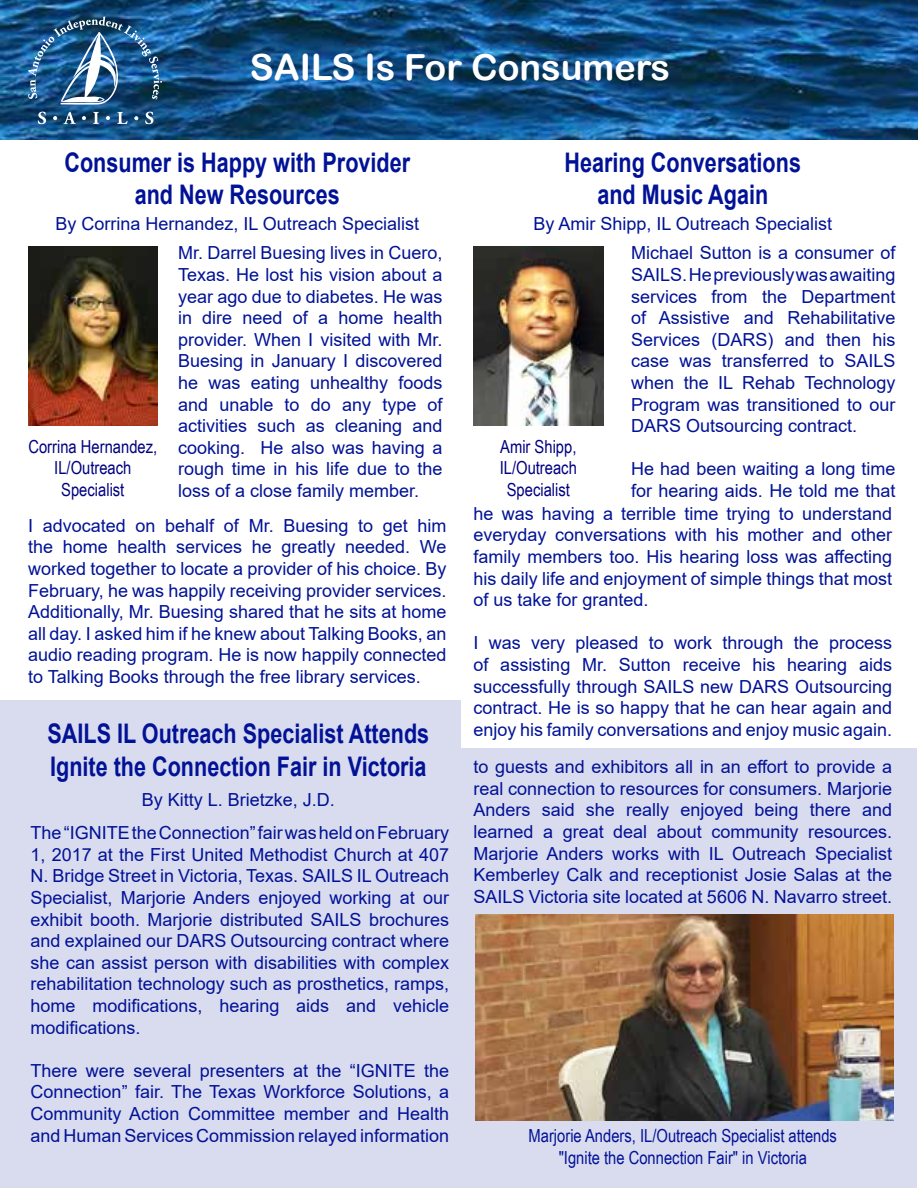
<style>
.page{position:relative;width:918px;height:1188px;background:#fff}
.page>*{position:absolute;margin:0;border:0;box-sizing:border-box;transform-origin:0 0}
.t1{font:36px "Arial Rounded MT Bold";color:#fff}
.t2{font:700 27px/32.4px "Arial";color:#011296;text-align:center;scale:.8 1}
.t3{font:18px/21.6px "Arial";color:#011296;text-align:justify}
.t4{font:18px/21.6px "Arial Narrow";color:#011296;text-align:center}
.t5{font:18px/21.6px "Arial Narrow";color:#000080;text-align:center}
</style>
<div class="page">
<img style="left:0;top:0;width:918px;height:140px">
<img style="left:28px;top:16px;width:134px;height:89px">
<svg style="left:38px;top:112px;width:8px;height:12px"></svg>
<svg style="left:63px;top:112px;width:13px;height:12px"></svg>
<svg style="left:93px;top:112px;width:6px;height:12px"></svg>
<svg style="left:117px;top:112px;width:11px;height:12px"></svg>
<svg style="left:145px;top:112px;width:8px;height:12px"></svg>
<svg style="left:53px;top:116px;width:4px;height:4px"></svg>
<svg style="left:82px;top:116px;width:4px;height:4px"></svg>
<svg style="left:106px;top:116px;width:4px;height:4px"></svg>
<svg style="left:134px;top:116px;width:4px;height:4px"></svg>
<div style="left:417px;top:749px;width:500px;height:439px;background:#d9dbef"></div>
<div style="left:0;top:701px;width:460px;height:487px;background:#d9dbef"></div>
<img style="left:28px;top:246px;width:130px;height:179px">
<img style="left:474px;top:246px;width:129px;height:179px">
<img style="left:475px;top:915px;width:419px;height:205px">
<h1 class="t1" style="left:250px;top:46px;width:422px">SAILS Is For Consumers</h1>
<h2 class="t2" style="left:64px;top:146px;width:434px">Consumer is Happy with Provider and New Resources</h2>
<p class="t3" style="left:178px;top:210px;width:266px;line-height:29px;text-indent:-123px">By Corrina Hernandez, IL Outreach Specialist<br>Mr. Darrel Buesing lives in Cuero,</p>
<p class="t3" style="left:178px;top:264px;width:266px">Texas. He lost his vision about a year ago due to diabetes. He was in dire need of a home health provider. When I visited with Mr.<br>Buesing in January I discovered he was eating unhealthy foods and unable to do any type of activities such as cleaning and cooking. He also was having a rough time in his life due to the loss of a close family member.</p>
<p class="t5" style="left:28px;top:435px;width:130px">Corrina Hernandez,<br>IL/Outreach<br>Specialist</p>
<p class="t3" style="left:28px;top:515px;width:420px">I advocated on behalf of Mr. Buesing to get him the home health services he greatly needed. We worked together to locate a provider of his choice. By February, he was happily receiving provider services.<br>Additionally, Mr. Buesing shared that he sits at home all day. I asked him if he knew about Talking Books, an audio reading program. He is now happily connected to Talking Books through the free library services.</p>
<h2 class="t2" style="left:48px;top:718px;width:479px;text-align:left">SAILS IL Outreach Specialist Attends<br>Ignite the Connection Fair in Victoria</h2>
<p class="t3" style="left:142px;top:789px;width:195px">By Kitty L. Brietzke, J.D.</p>
<p class="t3" style="left:31px;top:822px;width:420px">The “IGNITE the Connection” fair was held on February 1, 2017 at the First United Methodist Church at 407<br>N. Bridge Street in Victoria, Texas. SAILS IL Outreach Specialist, Marjorie Anders enjoyed working at our exhibit booth. Marjorie distributed SAILS brochures and explained our DARS Outsourcing contract where she can assist person with disabilities with complex rehabilitation technology such as prosthetics, ramps, home modifications, hearing aids and vehicle modifications.</p>
<p class="t3" style="left:31px;top:1060px;width:420px">There were several presenters at the “IGNITE the Connection” fair. The Texas Workforce Solutions, a Community Action Committee member and Health and Human Services Commission relayed information</p>
<h2 class="t2" style="left:565px;top:146px;width:297px">Hearing Conversations and Music Again</h2>
<p class="t3" style="left:631px;top:210px;width:266px;line-height:29px;text-indent:-97px">By Amir Shipp, IL Outreach Specialist<br>Michael Sutton is a consumer of</p>
<p class="t3" style="left:631px;top:264px;width:266px">SAILS. He previously was awaiting services from the Department of Assistive and Rehabilitative Services (DARS) and then his case was transferred to SAILS when the IL Rehab Technology Program was transitioned to our DARS Outsourcing contract.</p>
<p class="t3" style="left:631px;top:458px;width:266px">He had been waiting a long time for hearing aids. He told me that</p>
<p class="t5" style="left:500px;top:435px;width:79px">Amir Shipp,<br>IL/Outreach<br>Specialist</p>
<p class="t3" style="left:474px;top:503px;width:420px">he was having a terrible time trying to understand everyday conversations with his mother and other family members too. His hearing loss was affecting his daily life and enjoyment of simple things that most of us take for granted.</p>
<p class="t3" style="left:474px;top:632px;width:420px">I was very pleased to work through the process of assisting Mr. Sutton receive his hearing aids successfully through SAILS new DARS Outsourcing contract. He is so happy that he can hear again and enjoy his family conversations and enjoy music again.</p>
<p class="t3" style="left:474px;top:756px;width:420px">to guests and exhibitors all in an effort to provide a real connection to resources for consumers. Marjorie Anders said she really enjoyed being there and learned a great deal about community resources.<br>Marjorie Anders works with IL Outreach Specialist Kemberley Calk and receptionist Josie Salas at the SAILS Victoria site located at 5606 N. Navarro street.</p>
<p class="t4" style="left:529px;top:1124px;width:310px">Marjorie Anders, IL/Outreach Specialist attends "Ignite the Connection Fair" in Victoria</p>
</div>
